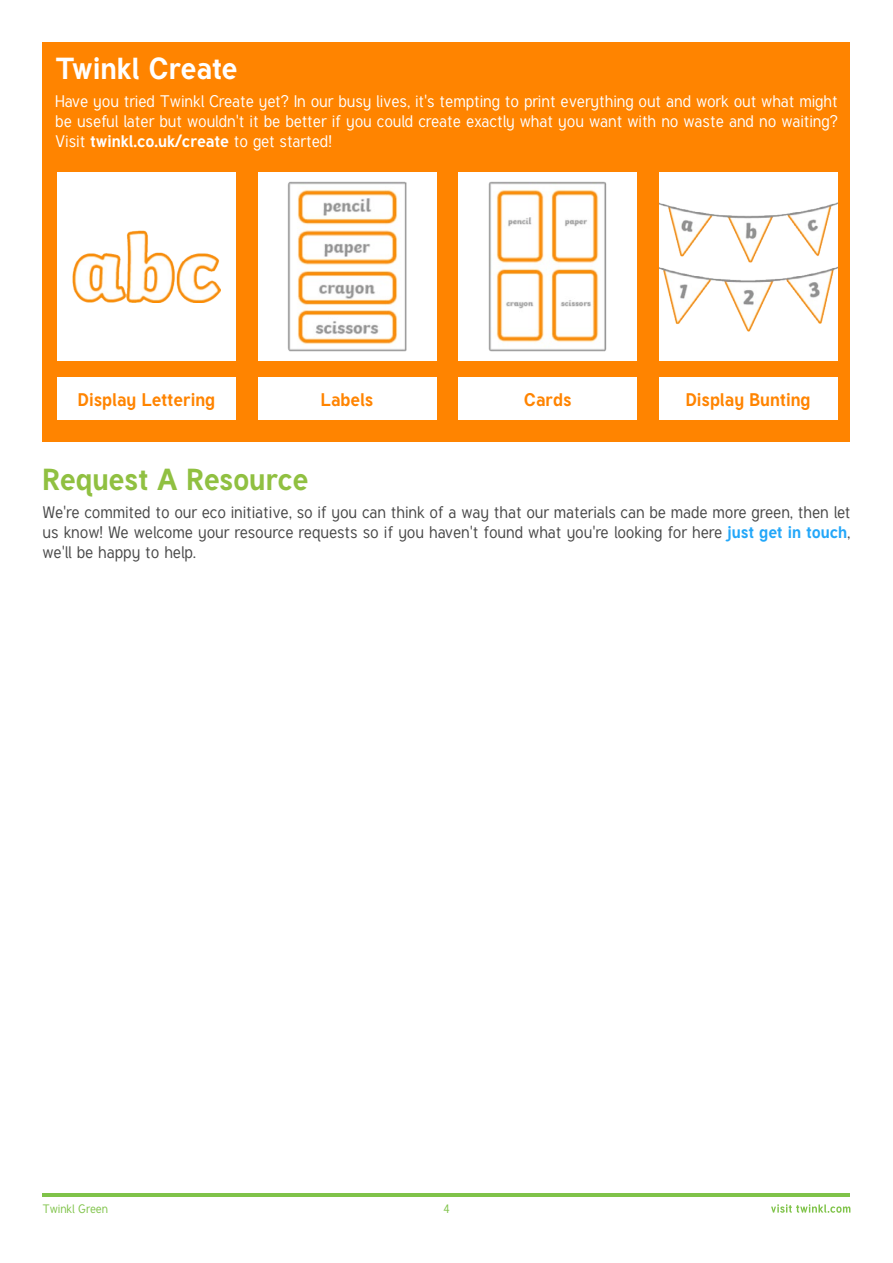
<style>
.page{position:relative;width:893px;height:1263px;background:#fff}
.page>*{position:absolute;margin:0;border:0;box-sizing:border-box;transform-origin:0 0}
.Heading_2{font:700 30px "Tuffy";letter-spacing:-.01em;color:#90c041}
.Heading_2-2{font:700 30px "Tuffy";letter-spacing:-.01em;color:#fff}
.t1{font:700 18px "Tuffy";color:#ff8400}
.t2{font:16.5px/19.8px "Tuffy";color:#fff;text-align:justify}
.Body_Copy{font:16.5px/19.8px "Tuffy";color:#494949;text-align:justify}
.t3{font:12px "Tuffy";color:#7fc349}
.s1{font-weight:700}
.s2{font-weight:700;color:#23a7f9}
</style>
<div class="page">
<hr style="left:43px;top:1193px;width:807px;height:3px;background:#7fc349">
<svg style="left:771px;top:1204px;width:79px;height:9px"></svg>
<div style="left:43px;top:43px;width:807px;height:399px;background:#ff8400"></div>
<div style="left:57px;top:172px;width:179px;height:189px;background:#fff"></div>
<div style="left:57px;top:377px;width:179px;height:43px;background:#fff"></div>
<img style="left:73px;top:231px;width:147px;height:72px">
<div style="left:258px;top:172px;width:178px;height:189px;background:#fff"></div>
<div style="left:258px;top:377px;width:178px;height:43px;background:#fff"></div>
<img style="left:288px;top:182px;width:118px;height:170px">
<div style="left:659px;top:377px;width:178px;height:43px;background:#fff"></div>
<div style="left:659px;top:172px;width:178px;height:189px;background:#fff"></div>
<img style="left:659px;top:202px;width:178px;height:130px">
<div style="left:459px;top:172px;width:178px;height:189px;background:#fff"></div>
<div style="left:459px;top:377px;width:178px;height:43px;background:#fff"></div>
<img style="left:488px;top:182px;width:119px;height:170px">
<p class="Heading_2-2" style="left:55px;top:44px;width:184px">Twinkl Create</p>
<p class="t2" style="left:55px;top:92px;width:784px">Have you tried Twinkl Create yet? In our busy lives, it's tempting to print everything out and work out what might be useful later but wouldn't it be better if you could create exactly what you want with no waste and no waiting?<br>Visit <span class="s1">twinkl.co.uk/create</span> to get started!</p>
<p class="t1" style="left:78px;top:385px;width:139px">Display Lettering</p>
<p class="t1" style="left:321px;top:385px;width:54px">Labels</p>
<p class="t1" style="left:524px;top:385px;width:49px">Cards</p>
<p class="t1" style="left:686px;top:385px;width:126px">Display Bunting</p>
<p class="Heading_2" style="left:43px;top:455px;width:267px">Request A Resource</p>
<p class="Body_Copy" style="left:43px;top:502px;width:809px">We're commited to our eco initiative, so if you can think of a way that our materials can be made more green, then let us know! We welcome your resource requests so if you haven't found what you're looking for here <span class="s2">just get in touch</span>, we'll be happy to help.</p>
<p class="t3" style="left:43px;top:1201px;width:67px">Twinkl Green</p>
<p class="t3" style="left:443px;top:1201px;width:8px">4</p>
</div>
